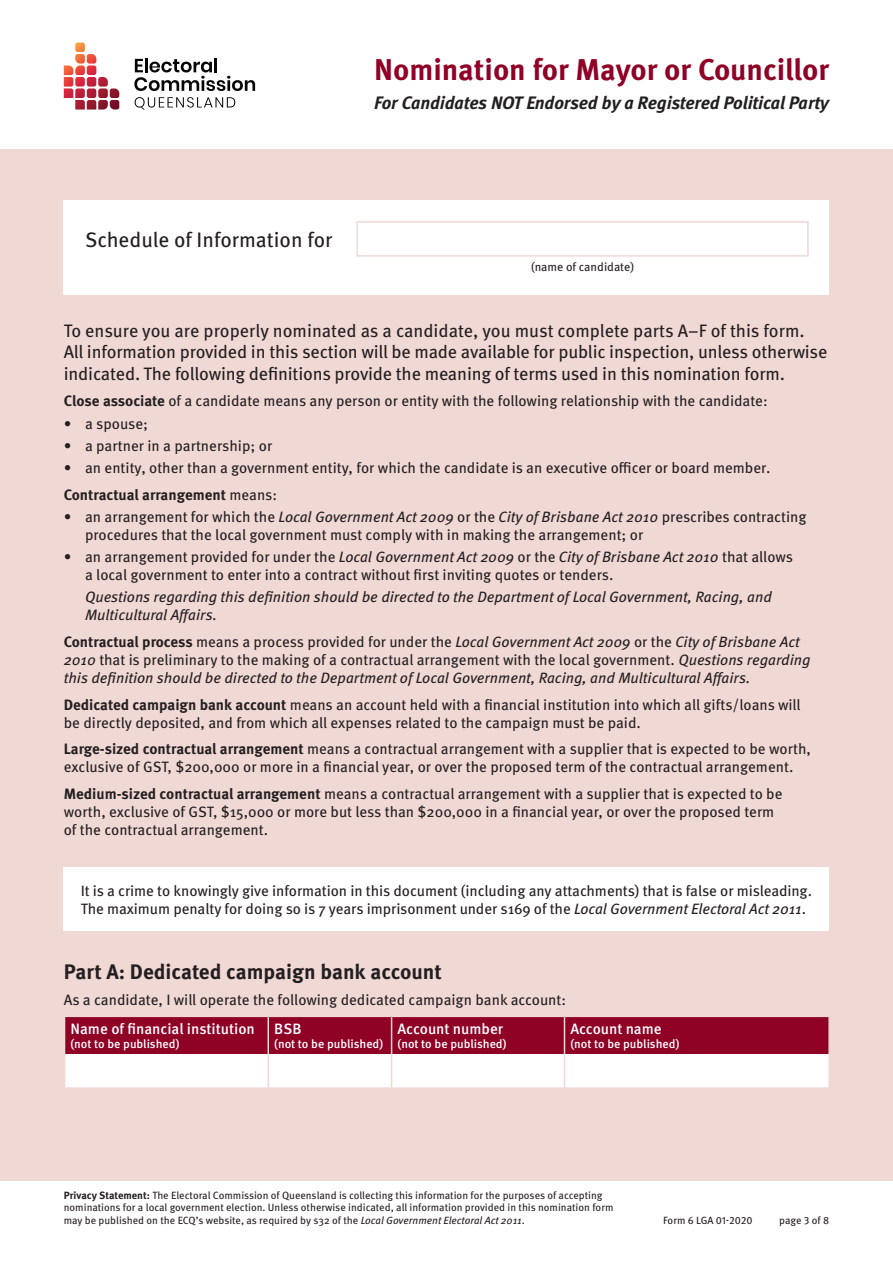
<style>
.page{position:relative;width:893px;height:1263px;background:#fff}
.page>*{position:absolute;margin:0;border:0;box-sizing:border-box;transform-origin:0 0}
.t1{font:700 30px "Meta Pro";color:#900126}
.t2{font:700 21px "Meta Pro";color:#231f20}
.t3{font:21px "Meta Pro";color:#231f20}
.t4{font:18px/21.6px "Meta Pro";letter-spacing:-.01em;color:#231f20}
.t5{font:italic 700 18px "Meta Pro";letter-spacing:-.015em;color:#231f20}
.t6{font:15px/18px "Meta Pro";color:#231f20}
.t7{font:italic 15px/18px "Meta Pro";color:#231f20}
.t8{font:500 15px "Meta Pro";color:#fff}
.t9{font:500 12px "Meta Pro";color:#fff}
.t10{font:12px "Meta Pro";color:#231f20}
.t11{font:10.5px/12.6px "Meta Pro";color:#231f20}
.s1{font-weight:700}
.s2{font-style:italic}
.s3{font-weight:700;font-style:normal}
.s4{font-style:normal}
</style>
<div class="page">
<div style="left:0;top:149px;width:893px;height:1031px;background:#f0d8d5"></div>
<svg style="left:64px;top:43px;width:55px;height:67px"></svg>
<hr style="left:145px;top:58px;width:3px;height:14px;background:#050504">
<svg style="left:134px;top:59px;width:121px;height:32px"></svg>
<hr style="left:214px;top:58px;width:3px;height:14px;background:#050504">
<svg style="left:135px;top:97px;width:100px;height:13px"></svg>
<div style="left:64px;top:200px;width:765px;height:94px;background:#fff"></div>
<hr style="left:356px;top:221px;width:453px;height:2px;background:#f0d8d5">
<hr style="left:356px;top:223px;width:2px;height:32px;background:#f0d8d5">
<hr style="left:807px;top:223px;width:2px;height:32px;background:#f0d8d5">
<hr style="left:356px;top:255px;width:453px;height:2px;background:#f0d8d5">
<svg style="left:65px;top:1017px;width:763px;height:70px;background:#c4798c"></svg>
<hr style="left:267px;top:1017px;width:2px;height:37px;background:#f0d8d5">
<hr style="left:391px;top:1017px;width:1px;height:37px;background:#f0d8d5">
<hr style="left:564px;top:1017px;width:1px;height:37px;background:#f0d8d5">
<hr style="left:267px;top:1054px;width:2px;height:33px;background:#f0d8d5">
<hr style="left:391px;top:1054px;width:1px;height:33px;background:#f0d8d5">
<hr style="left:564px;top:1054px;width:1px;height:33px;background:#f0d8d5">
<div style="left:64px;top:867px;width:765px;height:64px;background:#fff"></div>
<h1 class="t1" style="left:374px;top:50px;width:457px">Nomination for Mayor or Councillor</h1>
<p class="t5" style="left:374px;top:91px;width:457px">For Candidates NOT Endorsed by a Registered Political Party</p>
<h2 class="t3" style="left:85px;top:226px;width:249px">Schedule of Information for</h2>
<p class="t10" style="left:531px;top:259px;width:105px">(name of candidate)</p>
<p class="t4" style="left:64px;top:320px;width:765px">To ensure you are properly nominated as a candidate, you must complete parts A–F of this form.<br>All information provided in this section will be made available for public inspection, unless otherwise indicated. The following definitions provide the meaning of terms used in this nomination form.</p>
<p class="t6" style="left:64px;top:393px;width:705px"><span class="s1">Close associate</span> of a candidate means any person or entity with the following relationship with the candidate:</p>
<p class="t6" style="left:64px;top:415px;width:86px">• a spouse;</p>
<p class="t6" style="left:64px;top:437px;width:210px">• a partner in a partnership; or</p>
<p class="t6" style="left:64px;top:455px;width:708px;line-height:26.5px">• an entity, other than a government entity, for which the candidate is an executive officer or board member.<br><span class="s1">Contractual arrangement</span> means:</p>
<p class="t6" style="left:85px;top:508px;width:723px;text-indent:-21px">• an arrangement for which the <span class="s2">Local Government Act 2009</span> or the <span class="s2">City of Brisbane Act 2010</span> prescribes contracting procedures that the local government must comply with in making the arrangement; or</p>
<p class="t6" style="left:85px;top:548px;width:710px;text-indent:-21px">• an arrangement provided for under the <span class="s2">Local Government Act 2009</span> or the <span class="s2">City of Brisbane Act 2010</span> that allows a local government to enter into a contract without first inviting quotes or tenders.</p>
<p class="t7" style="left:85px;top:589px;width:688px">Questions regarding this definition should be directed to the Department of Local Government, Racing, and<br>Multicultural Affairs.</p>
<p class="t7" style="left:64px;top:633px;width:748px"><span class="s3">Contractual process</span> <span class="s4">means a process provided for under the</span> Local Government Act 2009 <span class="s4">or the</span> City of Brisbane Act<br>2010 <span class="s4">that is preliminary to the making of a contractual arrangement with the local government.</span> Questions regarding this definition should be directed to the Department of Local Government, Racing, and Multicultural Affairs.</p>
<p class="t6" style="left:64px;top:696px;width:738px"><span class="s1">Dedicated campaign bank account</span> means an account held with a financial institution into which all gifts/loans will be directly deposited, and from which all expenses related to the campaign must be paid.</p>
<p class="t6" style="left:64px;top:740px;width:749px"><span class="s1">Large-sized contractual arrangement</span> means a contractual arrangement with a supplier that is expected to be worth, exclusive of GST, $200,000 or more in a financial year, or over the proposed term of the contractual arrangement.</p>
<p class="t6" style="left:64px;top:785px;width:720px"><span class="s1">Medium-sized contractual arrangement</span> means a contractual arrangement with a supplier that is expected to be worth, exclusive of GST, $15,000 or more but less than $200,000 in a financial year, or over the proposed term of the contractual arrangement.</p>
<p class="t6" style="left:81px;top:882px;width:733px">It is a crime to knowingly give information in this document (including any attachments) that is false or misleading.<br>The maximum penalty for doing so is 7 years imprisonment under s169 of the <span class="s2">Local Government Electoral Act 2011</span>.</p>
<h2 class="t2" style="left:64px;top:958px;width:380px">Part A: Dedicated campaign bank account</h2>
<p class="t6" style="left:64px;top:991px;width:504px">As a candidate, I will operate the following dedicated campaign bank account:</p>
<p class="t8" style="left:71px;top:1019px;width:186px">Name of financial institution</p>
<p class="t9" style="left:71px;top:1036px;width:110px">(not to be published)</p>
<p class="t8" style="left:398px;top:1019px;width:107px">Account number</p>
<p class="t9" style="left:398px;top:1036px;width:110px">(not to be published)</p>
<p class="t8" style="left:274px;top:1019px;width:29px">BSB</p>
<p class="t9" style="left:274px;top:1036px;width:110px">(not to be published)</p>
<p class="t8" style="left:570px;top:1019px;width:93px">Account name</p>
<p class="t9" style="left:570px;top:1036px;width:110px">(not to be published)</p>
<p class="t11" style="left:64px;top:1189px;width:551px"><span class="s1">Privacy Statement:</span> The Electoral Commission of Queensland is collecting this information for the purposes of accepting nominations for a local government election. Unless otherwise indicated, all information provided in this nomination form may be published on the ECQ’s website, as required by s32 of the <span class="s2">Local Government Electoral Act 2011</span>.</p>
<p class="t11" style="left:663px;top:1214px;width:91px">Form 6 LGA 01-2020</p>
<p class="t11" style="left:779px;top:1214px;width:52px">page 3 of 8</p>
</div>
